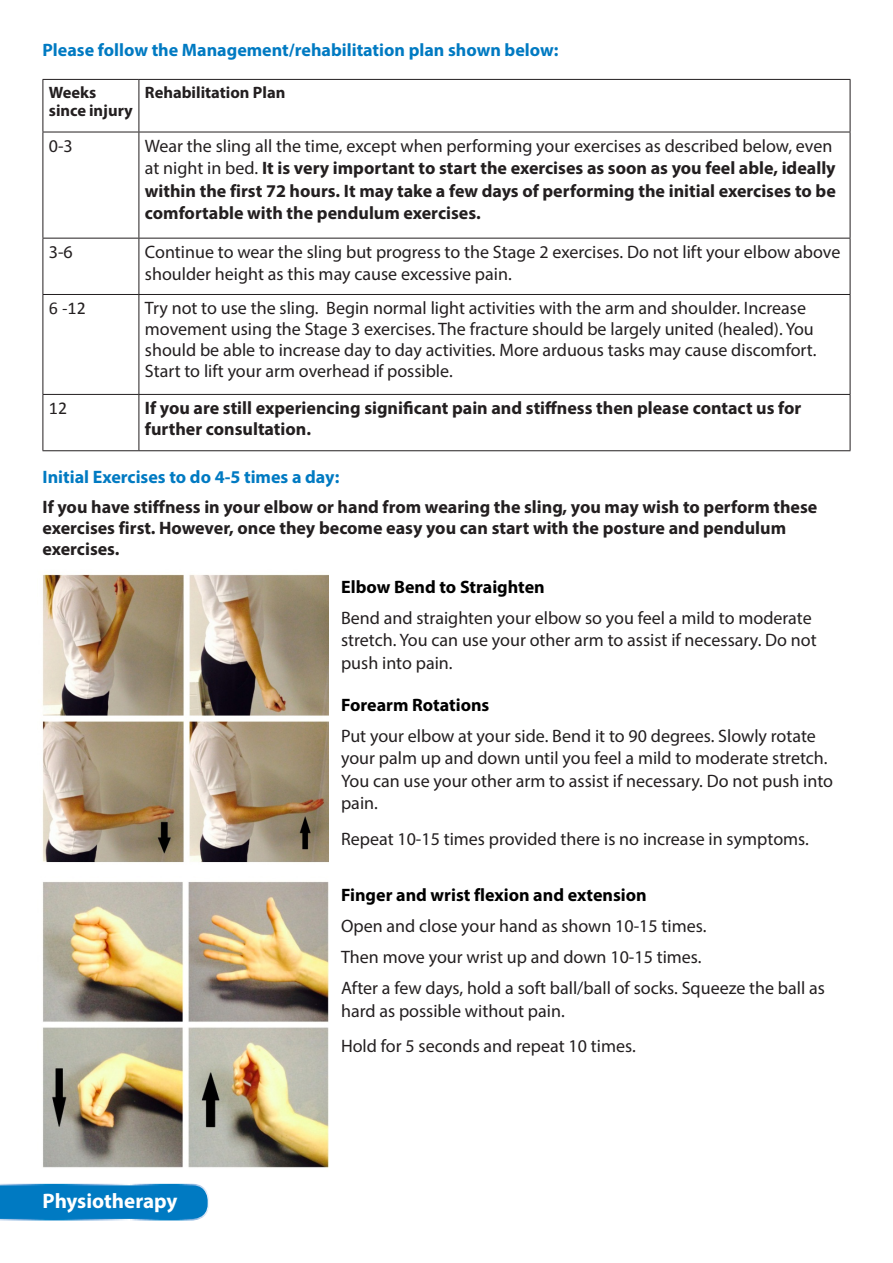
<style>
.page{position:relative;width:893px;height:1263px;background:#fff}
.page>*{position:absolute;margin:0;border:0;box-sizing:border-box;transform-origin:0 0}
.t1{font:700 21px "Myriad Pro";color:#fff}
.Body_copy{font:18px/22.5px "Myriad Pro";color:#231f20}
.Body_copy-2{font:700 18px/22.5px "Myriad Pro";color:#231f20}
.t2{font:700 18px "Myriad Pro";color:#007ac2}
.t3{font:700 18px "Myriad Pro";color:#000}
.Body_copy-3{font:18px "Calibri";color:#231f20}
.Body_copy-4{font:700 16.5px/18px "Myriad Pro";color:#231f20}
.s1{font-weight:400}
</style>
<div class="page">
<hr style="left:43px;top:79px;width:96px;height:1px;background:#231f20">
<hr style="left:43px;top:80px;width:1px;height:52px;background:#231f20">
<hr style="left:139px;top:79px;width:711px;height:1px;background:#231f20">
<hr style="left:139px;top:80px;width:1px;height:52px;background:#231f20">
<hr style="left:850px;top:80px;width:1px;height:52px;background:#231f20">
<hr style="left:43px;top:132px;width:96px;height:1px;background:#231f20">
<hr style="left:43px;top:132px;width:1px;height:106px;background:#231f20">
<hr style="left:139px;top:132px;width:711px;height:1px;background:#231f20">
<hr style="left:139px;top:132px;width:1px;height:106px;background:#231f20">
<hr style="left:850px;top:132px;width:1px;height:106px;background:#231f20">
<hr style="left:43px;top:238px;width:96px;height:1px;background:#231f20">
<hr style="left:43px;top:238px;width:1px;height:56px;background:#231f20">
<hr style="left:139px;top:238px;width:711px;height:1px;background:#231f20">
<hr style="left:139px;top:238px;width:1px;height:56px;background:#231f20">
<hr style="left:850px;top:238px;width:1px;height:56px;background:#231f20">
<hr style="left:43px;top:294px;width:96px;height:1px;background:#231f20">
<hr style="left:43px;top:295px;width:1px;height:99px;background:#231f20">
<hr style="left:139px;top:294px;width:711px;height:1px;background:#231f20">
<hr style="left:139px;top:295px;width:1px;height:99px;background:#231f20">
<hr style="left:850px;top:295px;width:1px;height:99px;background:#231f20">
<hr style="left:43px;top:394px;width:96px;height:1px;background:#231f20">
<hr style="left:43px;top:395px;width:1px;height:55px;background:#231f20">
<hr style="left:139px;top:394px;width:711px;height:1px;background:#231f20">
<hr style="left:139px;top:395px;width:1px;height:55px;background:#231f20">
<hr style="left:850px;top:395px;width:1px;height:55px;background:#231f20">
<hr style="left:43px;top:450px;width:96px;height:1px;background:#231f20">
<hr style="left:139px;top:450px;width:711px;height:1px;background:#231f20">
<svg style="left:0;top:1184px;width:209px;height:36px;background:#0b7fc4"></svg>
<img style="left:42px;top:574px;width:286px;height:289px">
<img style="left:42px;top:881px;width:286px;height:287px">
<p class="t2" style="left:43px;top:38px;width:517px">Please follow the Management/rehabilitation plan shown below:</p>
<p class="Body_copy-4" style="left:49px;top:83px;width:85px">Weeks since injury</p>
<p class="Body_copy-4" style="left:145px;top:83px;width:142px">Rehabilitation Plan</p>
<p class="Body_copy" style="left:49px;top:134px;width:25px">0-3</p>
<p class="Body_copy-2" style="left:145px;top:134px;width:692px"><span class="s1">Wear the sling all the time, except when performing your exercises as described below, even at night in bed.</span> It is very important to start the exercises as soon as you feel able, ideally within the first 72 hours. It may take a few days of performing the initial exercises to be comfortable with the pendulum exercises.</p>
<p class="Body_copy" style="left:49px;top:240px;width:25px">3-6</p>
<p class="Body_copy" style="left:145px;top:240px;width:697px">Continue to wear the sling but progress to the Stage 2 exercises. Do not lift your elbow above shoulder height as this may cause excessive pain.</p>
<p class="Body_copy-3" style="left:49px;top:297px;width:38px">6 -12</p>
<p class="Body_copy" style="left:145px;top:297px;width:673px;line-height:21px">Try not to use the sling. Begin normal light activities with the arm and shoulder. Increase movement using the Stage 3 exercises. The fracture should be largely united (healed). You should be able to increase day to day activities. More arduous tasks may cause discomfort.<br>Start to lift your arm overhead if possible.</p>
<p class="Body_copy-3" style="left:49px;top:397px;width:20px">12</p>
<p class="Body_copy-2" style="left:145px;top:397px;width:658px;line-height:21px">If you are still experiencing significant pain and stiffness then please contact us for further consultation.</p>
<p class="t2" style="left:43px;top:465px;width:298px">Initial Exercises to do 4-5 times a day:</p>
<p class="Body_copy-2" style="left:43px;top:495px;width:776px;line-height:21px">If you have stiffness in your elbow or hand from wearing the sling, you may wish to perform these exercises first. However, once they become easy you can start with the posture and pendulum exercises.</p>
<p class="t3" style="left:341px;top:575px;width:205px">Elbow Bend to Straighten</p>
<p class="Body_copy" style="left:341px;top:606px;width:477px">Bend and straighten your elbow so you feel a mild to moderate stretch. You can use your other arm to assist if necessary. Do not push into pain.</p>
<p class="t3" style="left:341px;top:693px;width:150px">Forearm Rotations</p>
<p class="Body_copy" style="left:341px;top:724px;width:494px">Put your elbow at your side. Bend it to 90 degrees. Slowly rotate your palm up and down until you feel a mild to moderate stretch.<br>You can use your other arm to assist if necessary. Do not push into pain.</p>
<p class="Body_copy" style="left:341px;top:827px;width:469px">Repeat 10-15 times provided there is no increase in symptoms.</p>
<p class="t3" style="left:341px;top:883px;width:307px">Finger and wrist flexion and extension</p>
<p class="Body_copy" style="left:341px;top:914px;width:367px">Open and close your hand as shown 10-15 times.</p>
<p class="Body_copy" style="left:341px;top:945px;width:362px">Then move your wrist up and down 10-15 times.</p>
<p class="Body_copy" style="left:341px;top:976px;width:485px">After a few days, hold a soft ball/ball of socks. Squeeze the ball as hard as possible without pain.</p>
<p class="Body_copy" style="left:341px;top:1034px;width:296px">Hold for 5 seconds and repeat 10 times.</p>
<p class="t1" style="left:43px;top:1187px;width:137px">Physiotherapy</p>
</div>
